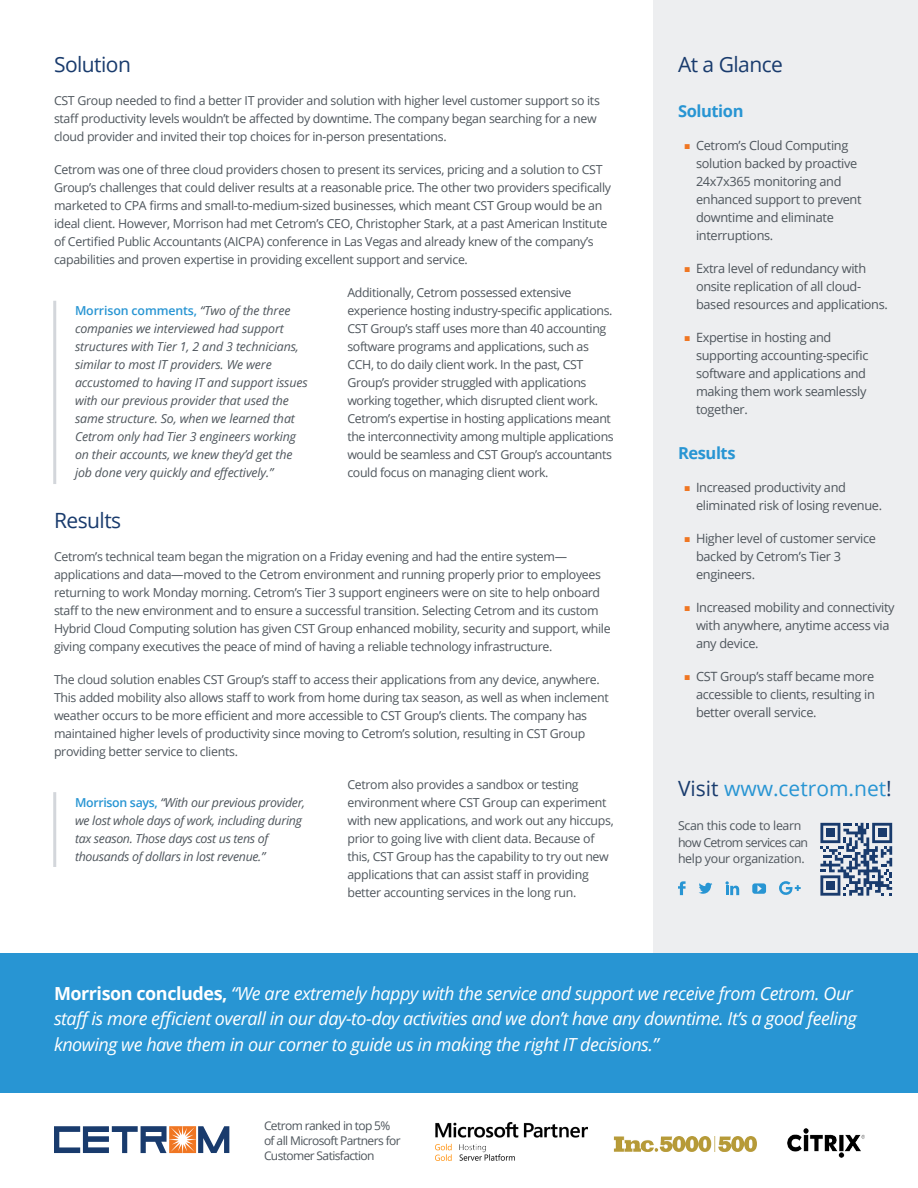
<style>
.page{position:relative;width:918px;height:1188px;background:#fff}
.page>*{position:absolute;margin:0;border:0;box-sizing:border-box;transform-origin:0 0}
.Heading_2{font:21px "Open Sans";letter-spacing:-.025em;color:#193b6d}
.Secondary_Heading{font:21px "Open Sans";color:#2895d3}
.Intro_Text{font:italic 18px/25.5px "Open Sans";letter-spacing:-.025em;color:#fff}
.Paragraph{font:700 16.5px "Open Sans";letter-spacing:-.025em;color:#2895d3}
.t1{font:12.75px/18px "Open Sans";letter-spacing:-.025em;color:#4e555c}
.Paragraph-2{font:12.3px/18px "Open Sans";letter-spacing:-.025em;color:#4e555c}
.Paragraph-3{font:italic 12.3px/18px "Open Sans";letter-spacing:-.01em;color:#4e555c}
.Paragraph-4{font:12px/15px "Open Sans";letter-spacing:-.05em;color:#4e555c}
.s1{font-weight:600;font-style:normal;color:#2895d3}
.s2{font-family:"Arial";font-size:10.5px;color:#f07622}
.s3{color:#193b6d}
.s4{font-weight:700;font-style:normal}
</style>
<div class="page">
<div style="left:653px;top:0;width:265px;height:953px;background:#edeef0"></div>
<div style="left:0;top:953px;width:918px;height:140px;background:#2895d3"></div>
<hr style="left:53px;top:301px;width:3px;height:183px;background:#d3d6db">
<hr style="left:53px;top:792px;width:3px;height:75px;background:#d3d6db">
<svg style="left:54px;top:1126px;width:175px;height:27px"></svg>
<svg style="left:820px;top:823px;width:72px;height:73px"></svg>
<div style="left:826px;top:829px;width:9px;height:8px;background:#193b6d"></div>
<div style="left:878px;top:829px;width:8px;height:8px;background:#193b6d"></div>
<div style="left:826px;top:881px;width:9px;height:9px;background:#193b6d"></div>
<img style="left:435px;top:1122px;width:152px;height:38px">
<img style="left:613px;top:1137px;width:144px;height:15px">
<img style="left:787px;top:1129px;width:78px;height:29px">
<svg style="left:699px;top:883px;width:13px;height:11px"></svg>
<svg style="left:752px;top:883px;width:14px;height:11px"></svg>
<svg style="left:678px;top:881px;width:8px;height:14px"></svg>
<svg style="left:725px;top:881px;width:14px;height:14px"></svg>
<svg style="left:779px;top:881px;width:22px;height:14px"></svg>
<p class="Heading_2" style="left:54px;top:50px;width:79px">Solution</p>
<p class="Paragraph-2" style="left:54px;top:91px;width:547px">CST Group needed to find a better IT provider and solution with higher level customer support so its staff productivity levels wouldn’t be affected by downtime. The company began searching for a new cloud provider and invited their top choices for in-person presentations.</p>
<p class="Paragraph-2" style="left:54px;top:160px;width:559px">Cetrom was one of three cloud providers chosen to present its services, pricing and a solution to CST Group’s challenges that could deliver results at a reasonable price. The other two providers specifically marketed to CPA firms and small-to-medium-sized businesses, which meant CST Group would be an ideal client. However, Morrison had met Cetrom’s CEO, Christopher Stark, at a past American Institute of Certified Public Accountants (AICPA) conference in Las Vegas and already knew of the company’s capabilities and proven expertise in providing excellent support and service.</p>
<p class="Paragraph-3" style="left:75px;top:301px;width:234px"><span class="s1">Morrison comments,</span> “Two of the three companies we interviewed had support structures with Tier 1, 2 and 3 technicians, similar to most IT providers. We were accustomed to having IT and support issues with our previous provider that used the same structure. So, when we learned that Cetrom only had Tier 3 engineers working on their accounts, we knew they’d get the job done very quickly and effectively.”</p>
<p class="Paragraph-2" style="left:347px;top:283px;width:268px">Additionally, Cetrom possessed extensive experience hosting industry-specific applications.<br>CST Group’s staff uses more than 40 accounting software programs and applications, such as CCH, to do daily client work. In the past, CST Group’s provider struggled with applications working together, which disrupted client work.<br>Cetrom’s expertise in hosting applications meant the interconnectivity among multiple applications would be seamless and CST Group’s accountants could focus on managing client work.</p>
<p class="Heading_2" style="left:54px;top:506px;width:69px">Results</p>
<p class="Paragraph-2" style="left:54px;top:547px;width:558px">Cetrom’s technical team began the migration on a Friday evening and had the entire system— applications and data—moved to the Cetrom environment and running properly prior to employees returning to work Monday morning. Cetrom’s Tier 3 support engineers were on site to help onboard staff to the new environment and to ensure a successful transition. Selecting Cetrom and its custom Hybrid Cloud Computing solution has given CST Group enhanced mobility, security and support, while giving company executives the peace of mind of having a reliable technology infrastructure.</p>
<p class="Paragraph-2" style="left:54px;top:670px;width:556px">The cloud solution enables CST Group’s staff to access their applications from any device, anywhere.<br>This added mobility also allows staff to work from home during tax season, as well as when inclement weather occurs to be more efficient and more accessible to CST Group’s clients. The company has maintained higher levels of productivity since moving to Cetrom’s solution, resulting in CST Group providing better service to clients.</p>
<p class="Paragraph-3" style="left:75px;top:793px;width:232px"><span class="s1">Morrison says,</span> “With our previous provider, we lost whole days of work, including during tax season. Those days cost us tens of thousands of dollars in lost revenue.”</p>
<p class="Paragraph-2" style="left:347px;top:775px;width:268px">Cetrom also provides a sandbox or testing environment where CST Group can experiment with new applications, and work out any hiccups, prior to going live with client data. Because of this, CST Group has the capability to try out new applications that can assist staff in providing better accounting services in the long run.</p>
<p class="Heading_2" style="left:678px;top:50px;width:106px">At a Glance</p>
<p class="Paragraph" style="left:678px;top:100px;width:67px">Solution</p>
<p class="t1" style="left:696px;top:137px;width:167px;text-indent:-12px"><span class="s2">■</span> Cetrom’s Cloud Computing solution backed by proactive<br>24x7x365 monitoring and enhanced support to prevent downtime and eliminate interruptions.</p>
<p class="t1" style="left:696px;top:260px;width:193px;text-indent:-12px"><span class="s2">■</span> Extra level of redundancy with onsite replication of all cloud&shy;based resources and applications.</p>
<p class="t1" style="left:696px;top:329px;width:174px;text-indent:-12px"><span class="s2">■</span> Expertise in hosting and supporting accounting-specific software and applications and making them work seamlessly together.</p>
<p class="Paragraph" style="left:678px;top:442px;width:59px">Results</p>
<p class="t1" style="left:696px;top:479px;width:188px;text-indent:-12px"><span class="s2">■</span> Increased productivity and eliminated risk of losing revenue.</p>
<p class="t1" style="left:696px;top:530px;width:182px;text-indent:-12px"><span class="s2">■</span> Higher level of customer service backed by Cetrom’s Tier 3 engineers.</p>
<p class="t1" style="left:696px;top:599px;width:200px;text-indent:-12px"><span class="s2">■</span> Increased mobility and connectivity with anywhere, anytime access via any device.</p>
<p class="t1" style="left:696px;top:668px;width:180px;text-align:justify;text-indent:-12px"><span class="s2">■</span> CST Group’s staff became more accessible to clients, resulting in better overall service.</p>
<p class="Secondary_Heading" style="left:678px;top:774px;width:215px"><span class="s3">Visit</span> www.cetrom.net<span class="s3">!</span></p>
<p class="Paragraph-2" style="left:678px;top:817px;width:132px;line-height:16.5px">Scan this code to learn how Cetrom services can help your organization.</p>
<p class="Intro_Text" style="left:54px;top:980px;width:804px"><span class="s4">Morrison concludes,</span> “We are extremely happy with the service and support we receive from Cetrom. Our staff is more efficient overall in our day-to-day activities and we don’t have any downtime. It’s a good feeling knowing we have them in our corner to guide us in making the right IT decisions.”</p>
<p class="Paragraph-4" style="left:264px;top:1118px;width:138px">Cetrom ranked in top 5% of all Microsoft Partners for<br>Customer Satisfaction</p>
</div>
